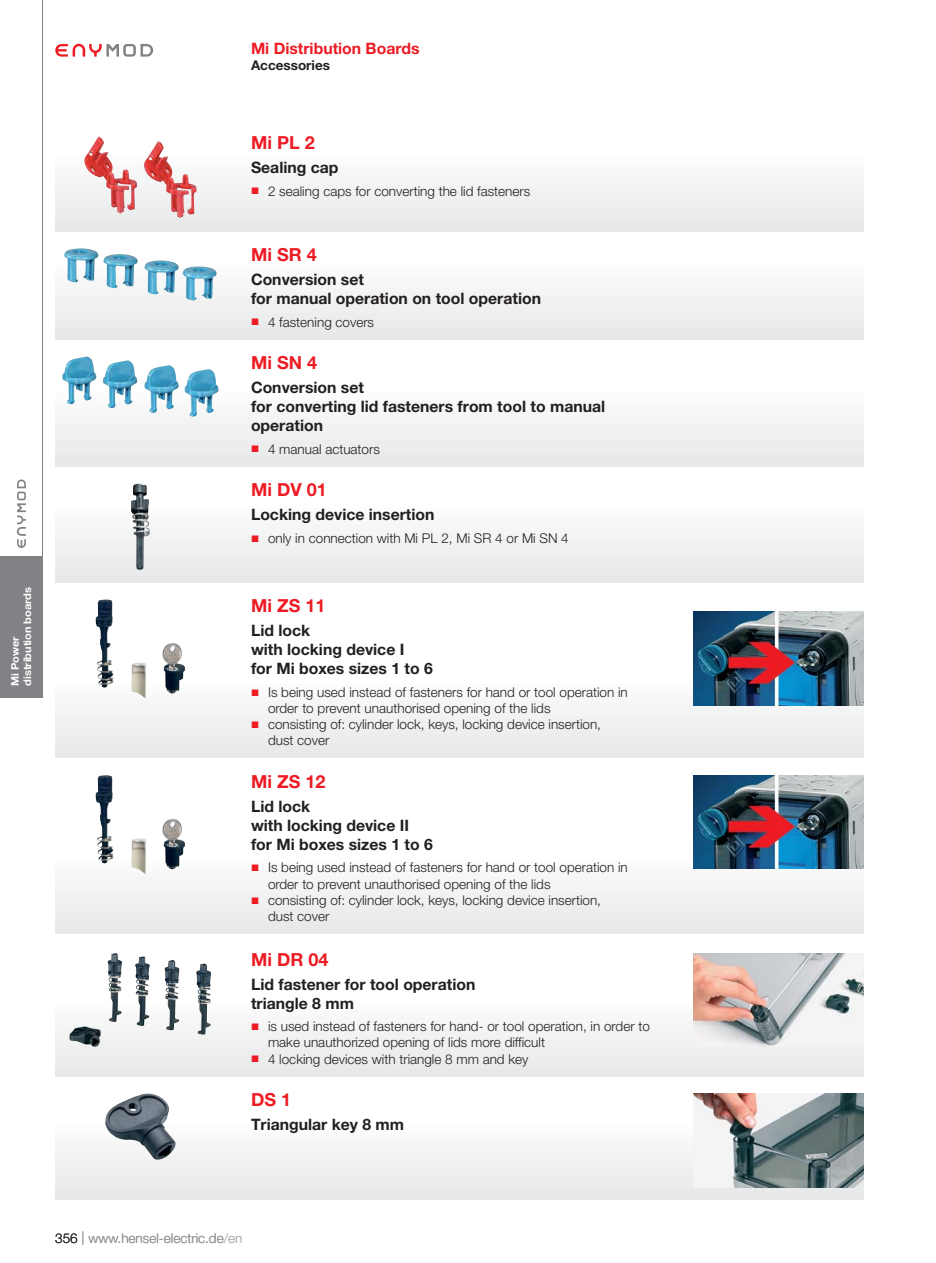
<style>
.page{position:relative;width:936px;height:1263px;background:#fff}
.page>*{position:absolute;margin:0;border:0;box-sizing:border-box;transform-origin:0 0}
.t1{font:700 18px "Helvetica Neue LT Pro";color:#ed1c24}
.t2{font:700 15.75px/18.9px "Helvetica Neue LT Pro";color:#231f20}
.t3{font:700 15.75px "Helvetica Neue LT Pro";color:#ed1c24}
.t4{font:300 13.5px/16.2px "Helvetica Neue LT Pro";color:#231f20}
.t5{font:300 13.5px "Helvetica Neue LT Pro";color:#939598}
.t6{font:700 13.5px "Helvetica Neue LT Pro";color:#231f20}
.t7{font:700 10.5px/12.6px "Helvetica Neue LT Pro";letter-spacing:-.005em;color:#fff;scale:1.05 1}
.s1{color:#231f20}
</style>
<div class="page">
<div style="left:55px;top:155px;width:808px;height:76px;background:#f1f1f2"></div>
<div style="left:55px;top:263px;width:808px;height:76px;background:#f0f1f1"></div>
<div style="left:55px;top:390px;width:808px;height:76px;background:#f1f1f2"></div>
<div style="left:55px;top:506px;width:808px;height:76px;background:#f1f1f2"></div>
<svg style="left:55px;top:44px;width:98px;height:13px"></svg>
<img style="left:106px;top:141px;width:90px;height:77px">
<img style="left:64px;top:248px;width:152px;height:52px">
<img style="left:62px;top:357px;width:156px;height:60px">
<img style="left:131px;top:484px;width:19px;height:85px">
<div style="left:55px;top:681px;width:808px;height:77px;background:#f0f1f1"></div>
<img style="left:96px;top:599px;width:80px;height:99px">
<img style="left:693px;top:612px;width:170px;height:93px">
<div style="left:55px;top:857px;width:808px;height:77px;background:#f1f1f2"></div>
<img style="left:96px;top:775px;width:80px;height:99px">
<img style="left:693px;top:775px;width:170px;height:94px">
<div style="left:55px;top:1000px;width:808px;height:76px;background:linear-gradient(to bottom,#fafafb,#e5e6e7)"></div>
<div style="left:55px;top:1123px;width:808px;height:77px;background:#f0f1f1"></div>
<img style="left:108px;top:953px;width:103px;height:81px">
<img style="left:693px;top:953px;width:170px;height:94px">
<img style="left:105px;top:1093px;width:70px;height:66px">
<img style="left:693px;top:1093px;width:170px;height:94px">
<div style="left:0;top:556px;width:43px;height:141px;background:#808285"></div>
<hr style="left:42px;top:0;width:1px;height:660px;background:#808285">
<svg style="left:17px;top:479px;width:9px;height:69px"></svg>
<svg style="left:252px;top:1023px;width:6px;height:7px"></svg>
<svg style="left:252px;top:1056px;width:6px;height:6px"></svg>
<p class="t7" style="left:10px;top:686px;width:95px;rotate:-90deg">Mi Power distribution boards</p>
<p class="t3" style="left:251px;top:43px;width:170px">Mi Distribution Boards</p>
<p class="t6" style="left:251px;top:60px;width:80px">Accessories</p>
<h1 class="t1" style="left:251px;top:136px;width:65px">Mi PL 2</h1>
<p class="t2" style="left:251px;top:160px;width:89px">Sealing cap</p>
<p class="t4" style="left:268px;top:184px;width:264px">2 sealing caps for converting the lid fasteners</p>
<h1 class="t1" style="left:251px;top:248px;width:67px">Mi SR 4</h1>
<p class="t2" style="left:251px;top:272px;width:291px">Conversion set<br>for manual operation on tool operation</p>
<p class="t4" style="left:268px;top:315px;width:108px">4 fastening covers</p>
<h1 class="t1" style="left:251px;top:357px;width:68px">Mi SN 4</h1>
<p class="t2" style="left:251px;top:380px;width:355px">Conversion set<br>for converting lid fasteners from tool to manual operation</p>
<p class="t4" style="left:268px;top:442px;width:113px">4 manual actuators</p>
<h1 class="t1" style="left:251px;top:484px;width:77px">Mi DV 01</h1>
<p class="t2" style="left:251px;top:507px;width:185px">Locking device insertion</p>
<p class="t4" style="left:268px;top:532px;width:302px">only in connection with Mi PL 2, Mi SR 4 or Mi SN 4</p>
<h1 class="t1" style="left:251px;top:600px;width:76px">Mi ZS 11</h1>
<p class="t2" style="left:251px;top:623px;width:183px">Lid lock<br>with locking device I<br>for Mi boxes sizes 1 to 6</p>
<p class="t4" style="left:268px;top:685px;width:361px">Is being used instead of fasteners for hand or tool operation in order to prevent unauthorised opening of the lids<br>consisting of: cylinder lock, keys, locking device insertion, dust cover</p>
<h1 class="t1" style="left:251px;top:775px;width:76px">Mi ZS 12</h1>
<p class="t2" style="left:251px;top:799px;width:183px">Lid lock<br>with locking device II for Mi boxes sizes 1 to 6</p>
<p class="t4" style="left:268px;top:861px;width:361px">Is being used instead of fasteners for hand or tool operation in order to prevent unauthorised opening of the lids<br>consisting of: cylinder lock, keys, locking device insertion, dust cover</p>
<h1 class="t1" style="left:251px;top:953px;width:79px">Mi DR 04</h1>
<p class="t2" style="left:251px;top:977px;width:226px">Lid fastener for tool operation triangle 8 mm</p>
<p class="t4" style="left:268px;top:1020px;width:383px">is used instead of fasteners for hand- or tool operation, in order to make unauthorized opening of lids more difficult<br>4 locking devices with triangle 8 mm and key</p>
<h1 class="t1" style="left:251px;top:1094px;width:42px">DS 1</h1>
<p class="t2" style="left:251px;top:1117px;width:155px">Triangular key 8 mm</p>
<p class="t5" style="left:55px;top:1233px;width:189px"><span class="s1">356</span> | www.hensel-electric.de/en</p>
</div>
